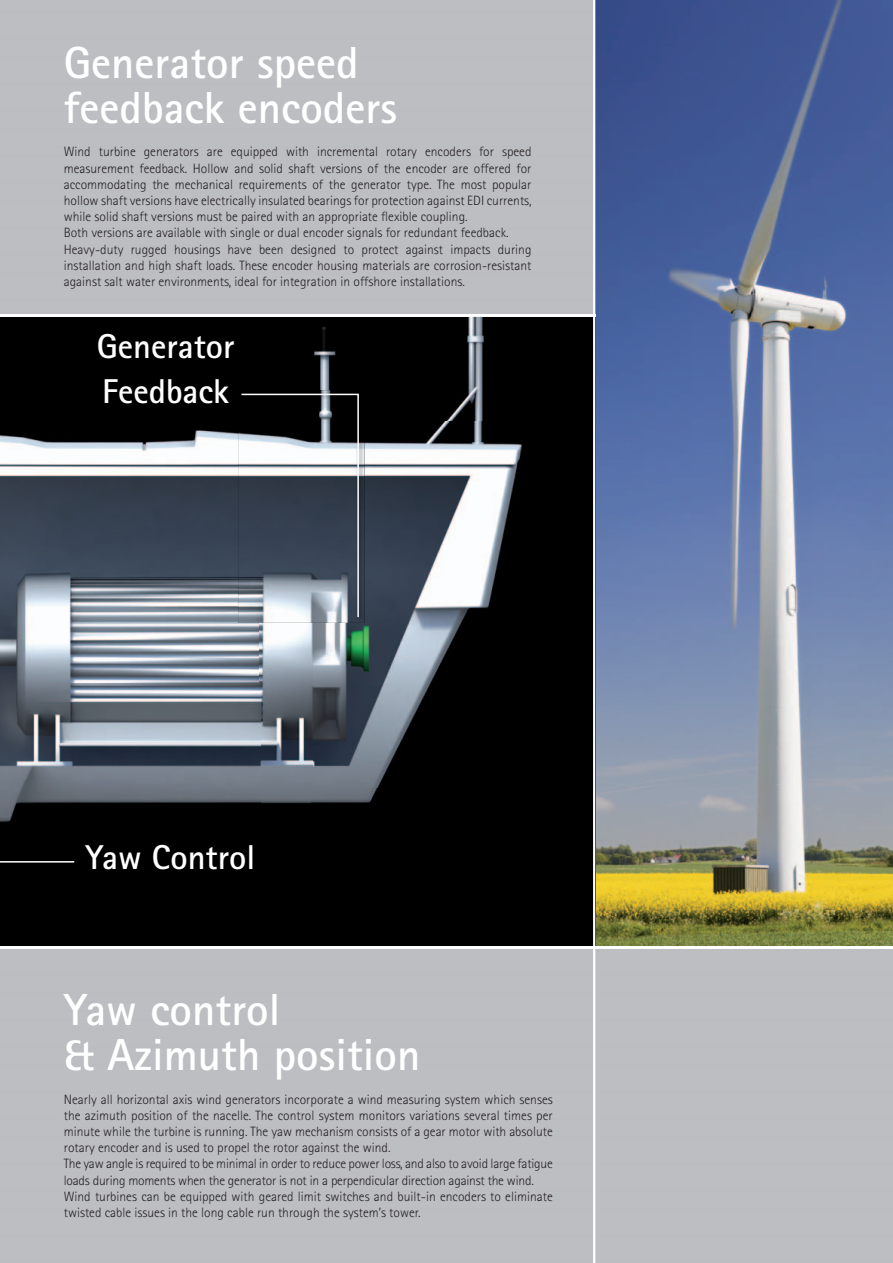
<style>
.page{position:relative;width:893px;height:1263px;background:#bdbec1}
.page>*{position:absolute;margin:0;border:0;box-sizing:border-box;transform-origin:0 0}
.t1{font:700 45px/45px "Rotis Sans Serif";color:#fff}
.t2{font:700 34.5px/45px "Rotis Sans Serif";color:#fff}
.t3{font:300 13.5px/16.2px "Rotis Sans Serif";color:#231f20}
</style>
<div class="page">
<img style="left:596px;top:0;width:297px;height:946px">
<div style="left:0;top:316px;width:595px;height:631px;background:#000"></div>
<hr style="left:593px;top:0;width:2px;height:1263px;background:#fff">
<img style="left:0;top:430px;width:260px;height:358px">
<img style="left:314px;top:317px;width:170px;height:105px">
<img style="left:313px;top:422px;width:209px;height:381px">
<img style="left:260px;top:623px;width:53px;height:181px">
<img style="left:80px;top:788px;width:180px;height:15px">
<hr style="left:0;top:946px;width:893px;height:2px;background:#fff">
<hr style="left:0;top:315px;width:595px;height:2px;background:#fff">
<img style="left:238px;top:390px;width:126px;height:233px">
<svg style="left:238px;top:390px;width:122px;height:229px"></svg>
<img style="left:0;top:781px;width:80px;height:22px">
<svg style="left:0;top:783px;width:76px;height:80px"></svg>
<h1 class="t1" style="left:64px;top:45px;width:335px">Generator speed feedback encoders</h1>
<p class="t3" style="left:64px;top:145px;width:469px">Wind turbine generators are equipped with incremental rotary encoders for speed measurement feedback. Hollow and solid shaft versions of the encoder are offered for accommodating the mechanical requirements of the generator type. The most popular hollow shaft versions have electrically insulated bearings for protection against EDI currents, while solid shaft versions must be paired with an appropriate flexible coupling.<br>Both versions are available with single or dual encoder signals for redundant feedback.<br>Heavy-duty rugged housings have been designed to protect against impacts during installation and high shaft loads. These encoder housing materials are corrosion-resistant against salt water environments, ideal for integration in offshore installations.</p>
<h2 class="t2" style="left:97px;top:327px;width:139px">Generator<br>Feedback</h2>
<h2 class="t2" style="left:85px;top:838px;width:171px">Yaw Control</h2>
<h1 class="t1" style="left:64px;top:992px;width:358px">Yaw control<br>&amp; Azimuth position</h1>
<p class="t3" style="left:64px;top:1092px;width:490px">Nearly all horizontal axis wind generators incorporate a wind measuring system which senses the azimuth position of the nacelle. The control system monitors variations several times per minute while the turbine is running. The yaw mechanism consists of a gear motor with absolute rotary encoder and is used to propel the rotor against the wind.<br>The yaw angle is required to be minimal in order to reduce power loss, and also to avoid large fatigue loads during moments when the generator is not in a perpendicular direction against the wind.<br>Wind turbines can be equipped with geared limit switches and built-in encoders to eliminate twisted cable issues in the long cable run through the system’s tower.</p>
</div>
